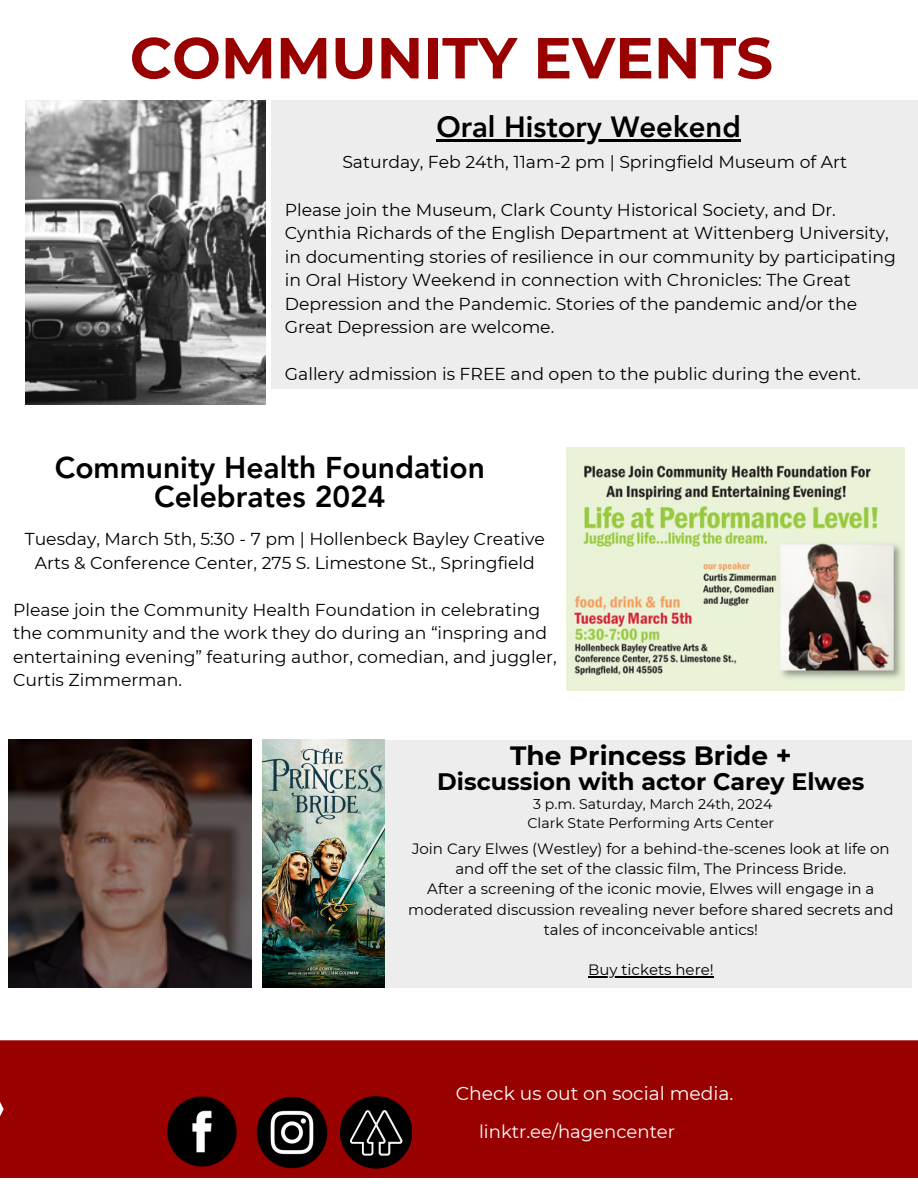
<style>
.page{position:relative;width:918px;height:1188px;background:#fff}
.page>*{position:absolute;margin:0;border:0;box-sizing:border-box;transform-origin:0 0}
.t1{font:700 57.75px "Montserrat";color:#900}
.t2{font:800 30px/29.2px "Avenir LT Pro";color:#000;text-align:center}
.t3{font:800 29.25px "Avenir LT Pro";color:#000}
.t4{font:700 26.4px "Montserrat";color:#000}
.t5{font:700 23.85px "Montserrat";color:#000}
.t6{font:18.6px "Montserrat";color:#fff}
.t7{font:18px "Montserrat";color:#fff}
.t8{font:17.25px/23.5px "Montserrat";color:#000}
.t9{font:15px/20.2px "Montserrat";color:#000;text-align:center}
.t10{font:14.1px "Montserrat";color:#000}
</style>
<div class="page">
<img style="left:25px;top:100px;width:241px;height:304px">
<div style="left:0;top:1040px;width:918px;height:138px;background:#900"></div>
<div style="left:271px;top:100px;width:646px;height:289px;background:#ededed"></div>
<div style="left:385px;top:740px;width:527px;height:247px;background:#ededed"></div>
<svg style="left:344px;top:1096px;width:68px;height:72px;background:#331717"></svg>
<img style="left:249px;top:1093px;width:95px;height:78px">
<img style="left:156px;top:1085px;width:93px;height:93px">
<img style="left:566px;top:447px;width:338px;height:243px">
<hr style="left:436px;top:139px;width:305px;height:2px;background:#000">
<hr style="left:588px;top:977px;width:126px;height:1px;background:#000">
<img style="left:8px;top:740px;width:243px;height:247px">
<img style="left:263px;top:740px;width:121px;height:247px">
<p class="t1" style="left:130px;top:23px;width:645px">COMMUNITY EVENTS</p>
<h3 class="t3" style="left:436px;top:115px;width:306px">Oral History Weekend</h3>
<h3 class="t8" style="left:342px;top:151px;width:506px">Saturday, Feb 24th, 11am-2 pm | Springfield Museum of Art</h3>
<p class="t8" style="left:285px;top:198px;width:612px">Please join the Museum, Clark County Historical Society, and Dr.<br>Cynthia Richards of the English Department at Wittenberg University, in documenting stories of resilience in our community by participating in Oral History Weekend in connection with Chronicles: The Great Depression and the Pandemic. Stories of the pandemic and/or the Great Depression are welcome.</p>
<p class="t8" style="left:285px;top:362px;width:578px">Gallery admission is FREE and open to the public during the event.</p>
<h2 class="t2" style="left:55px;top:456px;width:432px">Community Health Foundation<br>Celebrates 2024</h2>
<p class="t8" style="left:25px;top:527px;width:522px;text-align:center">Tuesday, March 5th, 5:30 - 7 pm | Hollenbeck Bayley Creative<br>Arts &amp; Conference Center, 275 S. Limestone St., Springfield</p>
<p class="t8" style="left:13px;top:598px;width:545px">Please join the Community Health Foundation in celebrating the community and the work they do during an “inspring and entertaining evening” featuring author, comedian, and juggler, Curtis Zimmerman.</p>
<p class="t4" style="left:510px;top:739px;width:283px">The Princess Bride +</p>
<p class="t5" style="left:437px;top:767px;width:429px">Discussion with actor Carey Elwes</p>
<p class="t10" style="left:533px;top:796px;width:241px">3 p.m. Saturday, March 24th, 2024</p>
<p class="t10" style="left:527px;top:815px;width:248px">Clark State Performing Arts Center</p>
<p class="t9" style="left:412px;top:838px;width:479px">Join Cary Elwes (Westley) for a behind-the-scenes look at life on and off the set of the classic film, The Princess Bride.</p>
<p class="t9" style="left:408px;top:879px;width:487px">After a screening of the iconic movie, Elwes will engage in a moderated discussion revealing never before shared secrets and tales of inconceivable antics!</p>
<h3 class="t9" style="left:588px;top:960px;width:127px">Buy tickets here!</h3>
<h2 class="t6" style="left:456px;top:1082px;width:279px">Check us out on social media.</h2>
<h3 class="t7" style="left:479px;top:1121px;width:198px">linktr.ee/hagencenter</h3>
</div>
